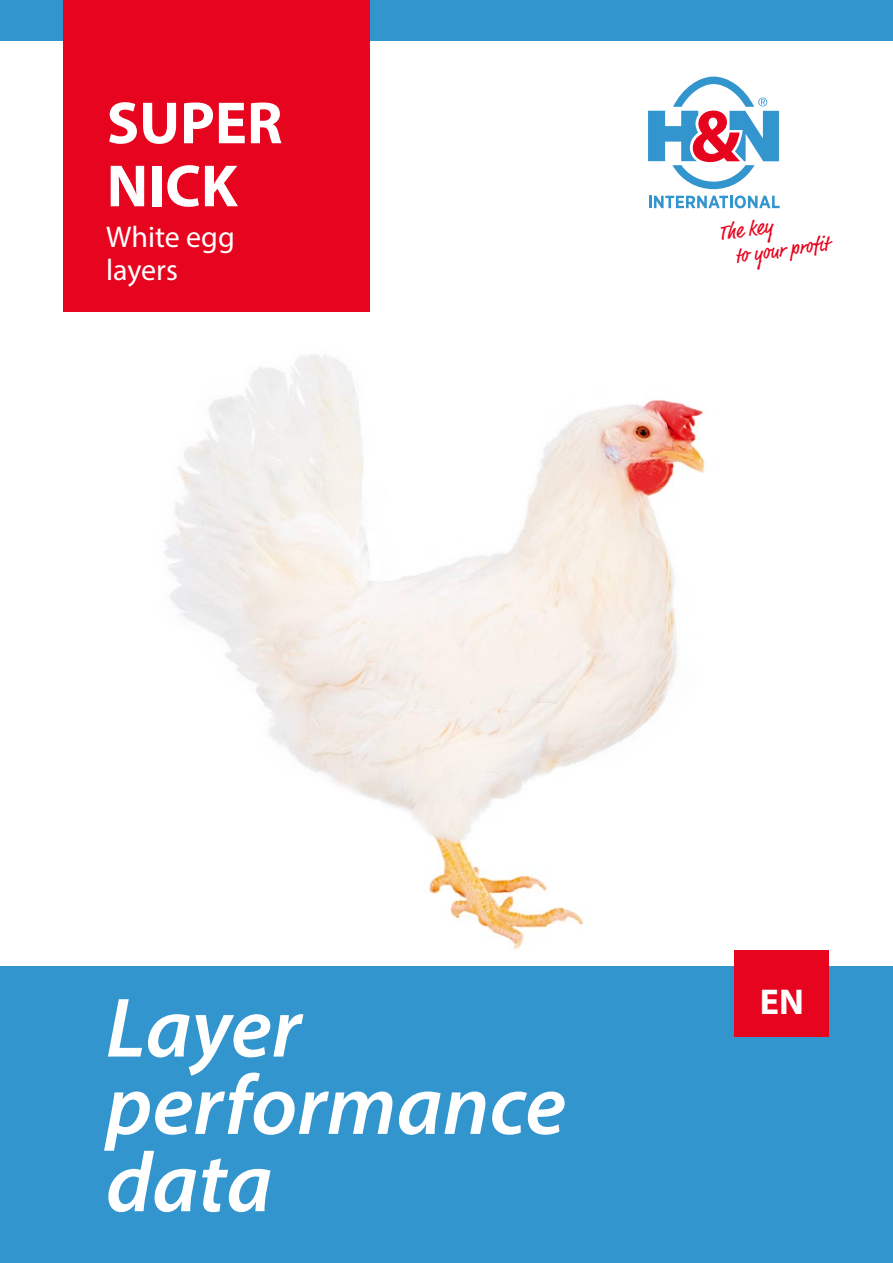
<style>
.page{position:relative;width:893px;height:1263px;background:#fff}
.page>*{position:absolute;margin:0;border:0;box-sizing:border-box;transform-origin:0 0}
.t1{font:italic 600 85.05px/77.2px "Myriad Pro";color:#fff}
.t2{font:700 60px/63px "Myriad Pro";color:#fff}
.t3{font:700 36px "Myriad Pro";color:#fff}
.t4{font:30px/33px "Myriad Pro";color:#fff}
.t5{font:21px/25.2px "Market Web";color:#e6041e}
</style>
<div class="page">
<img style="left:107px;top:354px;width:628px;height:613px">
<div style="left:0;top:967px;width:893px;height:296px;background:#3395ce"></div>
<div style="left:0;top:0;width:893px;height:40px;background:#3395ce"></div>
<div style="left:63px;top:0;width:307px;height:312px;background:#e6041e"></div>
<div style="left:735px;top:950px;width:94px;height:87px;background:#e6041e"></div>
<svg style="left:648px;top:77px;width:131px;height:112px"></svg>
<svg style="left:649px;top:195px;width:131px;height:13px"></svg>
<p class="t2" style="left:107px;top:90px;width:177px">SUPER<br>NICK</p>
<p class="t4" style="left:106px;top:220px;width:130px">White egg layers</p>
<p class="t5" style="left:730px;top:221px;width:101px;text-indent:-13px;rotate:-8deg">The key<br>to your profit</p>
<p class="t1" style="left:106px;top:987px;width:462px">Layer performance data</p>
<p class="t3" style="left:760px;top:978px;width:46px">EN</p>
</div>
